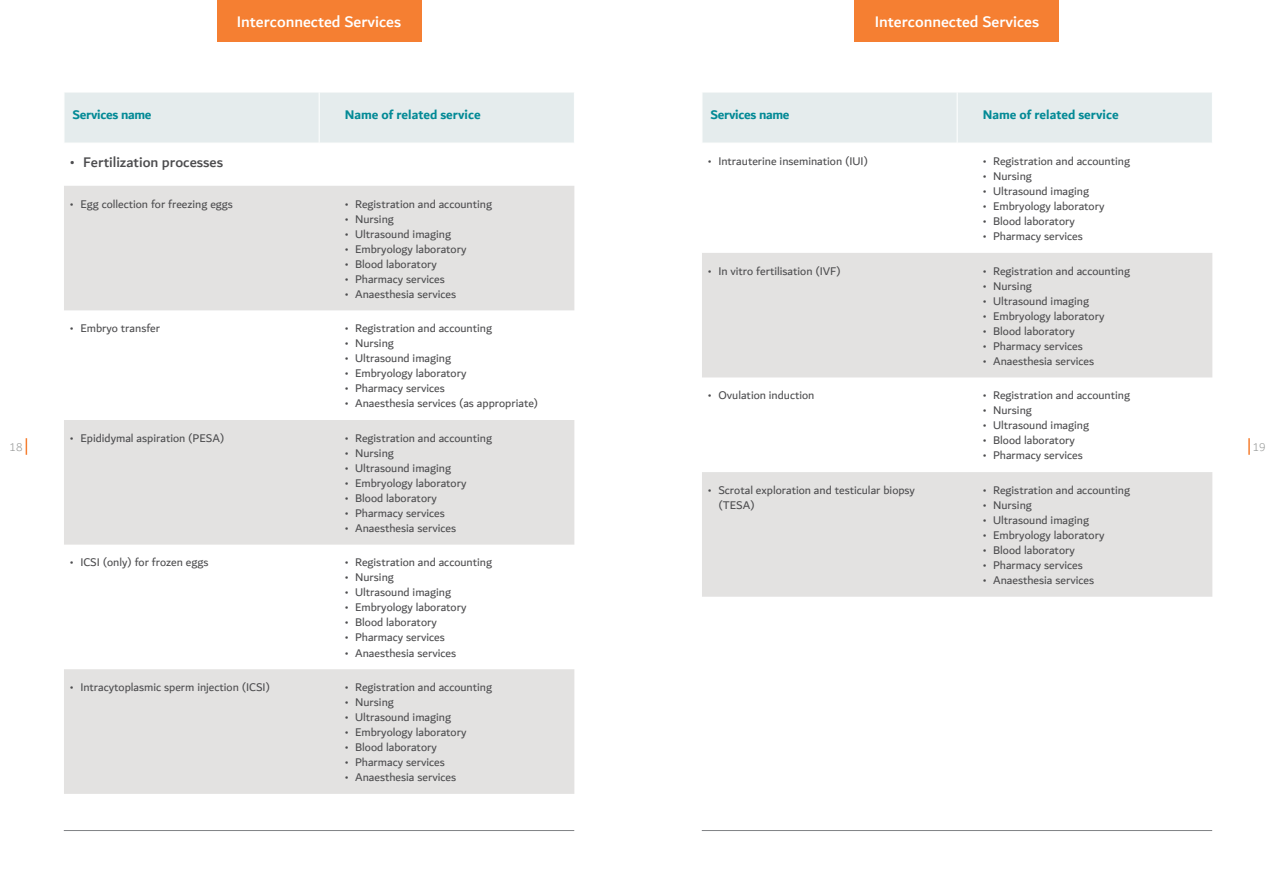
<style>
.page{position:relative;width:1276px;height:893px;background:#fff}
.page>*{position:absolute;margin:0;border:0;box-sizing:border-box;transform-origin:0 0}
.t1{font:500 16.5px "Dubai";color:#fff}
.t2{font:500 15px "Dubai";color:#4d4d4f}
.t3{font:700 13.5px "Dubai";color:#038a96}
.t4{font:700 13.5px "Dubai";letter-spacing:-.02em;color:#038a96}
.t5{font:12px/15px "Dubai";color:#4d4d4f}
.t6{font:300 12px "Dubai";color:#909291}
</style>
<div class="page">
<svg style="left:26px;top:438px;width:1px;height:17px"></svg>
<svg style="left:1248px;top:438px;width:1px;height:17px"></svg>
<hr style="left:702px;top:830px;width:510px;height:1px;background:#808285">
<hr style="left:64px;top:830px;width:510px;height:1px;background:#808285">
<div style="left:217px;top:0;width:204px;height:41px;background:#f57f32"></div>
<div style="left:855px;top:0;width:204px;height:41px;background:#f57f32"></div>
<div style="left:65px;top:93px;width:509px;height:50px;background:#e5eced"></div>
<svg style="left:64px;top:186px;width:510px;height:608px;fill:#e3e2e1"></svg>
<hr style="left:319px;top:92px;width:1px;height:51px;background:#fff">
<div style="left:703px;top:93px;width:509px;height:50px;background:#e5eced"></div>
<svg style="left:702px;top:253px;width:510px;height:344px;fill:#e3e2e1"></svg>
<hr style="left:957px;top:92px;width:1px;height:51px;background:#fff">
<h1 class="t1" style="left:237px;top:11px;width:166px">Interconnected Services</h1>
<h1 class="t1" style="left:875px;top:11px;width:166px">Interconnected Services</h1>
<p class="t4" style="left:72px;top:107px;width:81px">Services name</p>
<p class="t3" style="left:345px;top:107px;width:137px">Name of related service</p>
<p class="t2" style="left:70px;top:153px;width:155px">• Fertilization processes</p>
<p class="t5" style="left:70px;top:196px;width:164px">• Egg collection for freezing eggs</p>
<p class="t5" style="left:345px;top:196px;width:149px">• Registration and accounting</p>
<p class="t5" style="left:345px;top:211px;width:51px">• Nursing</p>
<p class="t5" style="left:345px;top:226px;width:108px">• Ultrasound imaging</p>
<p class="t5" style="left:345px;top:241px;width:123px">• Embryology laboratory</p>
<p class="t5" style="left:345px;top:256px;width:94px">• Blood laboratory</p>
<p class="t5" style="left:345px;top:271px;width:102px">• Pharmacy services</p>
<p class="t5" style="left:345px;top:286px;width:113px">• Anaesthesia services</p>
<p class="t5" style="left:70px;top:321px;width:92px">• Embryo transfer</p>
<p class="t5" style="left:345px;top:321px;width:149px">• Registration and accounting</p>
<p class="t5" style="left:345px;top:336px;width:51px">• Nursing</p>
<p class="t5" style="left:345px;top:351px;width:108px">• Ultrasound imaging</p>
<p class="t5" style="left:345px;top:366px;width:123px">• Embryology laboratory</p>
<p class="t5" style="left:345px;top:381px;width:102px">• Pharmacy services</p>
<p class="t5" style="left:345px;top:396px;width:195px">• Anaesthesia services (as appropriate)</p>
<p class="t5" style="left:70px;top:430px;width:156px">• Epididymal aspiration (PESA)</p>
<p class="t5" style="left:345px;top:430px;width:149px">• Registration and accounting</p>
<p class="t5" style="left:345px;top:445px;width:51px">• Nursing</p>
<p class="t5" style="left:345px;top:460px;width:108px">• Ultrasound imaging</p>
<p class="t5" style="left:345px;top:475px;width:123px">• Embryology laboratory</p>
<p class="t5" style="left:345px;top:490px;width:94px">• Blood laboratory</p>
<p class="t5" style="left:345px;top:505px;width:102px">• Pharmacy services</p>
<p class="t5" style="left:345px;top:520px;width:113px">• Anaesthesia services</p>
<p class="t5" style="left:70px;top:555px;width:140px">• ICSI (only) for frozen eggs</p>
<p class="t5" style="left:345px;top:555px;width:149px">• Registration and accounting</p>
<p class="t5" style="left:345px;top:570px;width:51px">• Nursing</p>
<p class="t5" style="left:345px;top:585px;width:108px">• Ultrasound imaging</p>
<p class="t5" style="left:345px;top:600px;width:123px">• Embryology laboratory</p>
<p class="t5" style="left:345px;top:615px;width:94px">• Blood laboratory</p>
<p class="t5" style="left:345px;top:630px;width:102px">• Pharmacy services</p>
<p class="t5" style="left:345px;top:645px;width:113px">• Anaesthesia services</p>
<p class="t5" style="left:70px;top:679px;width:201px">• Intracytoplasmic sperm injection (ICSI)</p>
<p class="t5" style="left:345px;top:679px;width:149px">• Registration and accounting</p>
<p class="t5" style="left:345px;top:694px;width:51px">• Nursing</p>
<p class="t5" style="left:345px;top:709px;width:108px">• Ultrasound imaging</p>
<p class="t5" style="left:345px;top:724px;width:123px">• Embryology laboratory</p>
<p class="t5" style="left:345px;top:739px;width:94px">• Blood laboratory</p>
<p class="t5" style="left:345px;top:754px;width:102px">• Pharmacy services</p>
<p class="t5" style="left:345px;top:769px;width:113px">• Anaesthesia services</p>
<p class="t4" style="left:710px;top:107px;width:81px">Services name</p>
<p class="t3" style="left:982px;top:107px;width:137px">Name of related service</p>
<p class="t5" style="left:708px;top:153px;width:161px">• Intrauterine insemination (IUI)</p>
<p class="t5" style="left:982px;top:153px;width:149px">• Registration and accounting</p>
<p class="t5" style="left:982px;top:168px;width:51px">• Nursing</p>
<p class="t5" style="left:982px;top:183px;width:108px">• Ultrasound imaging</p>
<p class="t5" style="left:982px;top:198px;width:123px">• Embryology laboratory</p>
<p class="t5" style="left:982px;top:213px;width:94px">• Blood laboratory</p>
<p class="t5" style="left:982px;top:228px;width:102px">• Pharmacy services</p>
<p class="t5" style="left:708px;top:263px;width:134px">• In vitro fertilisation (IVF)</p>
<p class="t5" style="left:982px;top:263px;width:149px">• Registration and accounting</p>
<p class="t5" style="left:982px;top:278px;width:51px">• Nursing</p>
<p class="t5" style="left:982px;top:293px;width:108px">• Ultrasound imaging</p>
<p class="t5" style="left:982px;top:308px;width:123px">• Embryology laboratory</p>
<p class="t5" style="left:982px;top:323px;width:94px">• Blood laboratory</p>
<p class="t5" style="left:982px;top:338px;width:102px">• Pharmacy services</p>
<p class="t5" style="left:982px;top:353px;width:113px">• Anaesthesia services</p>
<p class="t5" style="left:708px;top:388px;width:108px">• Ovulation induction</p>
<p class="t5" style="left:982px;top:388px;width:149px">• Registration and accounting</p>
<p class="t5" style="left:982px;top:403px;width:51px">• Nursing</p>
<p class="t5" style="left:982px;top:418px;width:108px">• Ultrasound imaging</p>
<p class="t5" style="left:982px;top:433px;width:94px">• Blood laboratory</p>
<p class="t5" style="left:982px;top:448px;width:102px">• Pharmacy services</p>
<p class="t5" style="left:718px;top:482px;width:198px;text-indent:-10px">• Scrotal exploration and testicular biopsy (TESA)</p>
<p class="t5" style="left:982px;top:482px;width:149px">• Registration and accounting</p>
<p class="t6" style="left:10px;top:438px;width:14px">18</p>
<p class="t6" style="left:1252px;top:438px;width:14px">19</p>
<p class="t5" style="left:982px;top:497px;width:51px">• Nursing</p>
<p class="t5" style="left:982px;top:512px;width:108px">• Ultrasound imaging</p>
<p class="t5" style="left:982px;top:527px;width:123px">• Embryology laboratory</p>
<p class="t5" style="left:982px;top:542px;width:94px">• Blood laboratory</p>
<p class="t5" style="left:982px;top:557px;width:102px">• Pharmacy services</p>
<p class="t5" style="left:982px;top:572px;width:113px">• Anaesthesia services</p>
</div>
